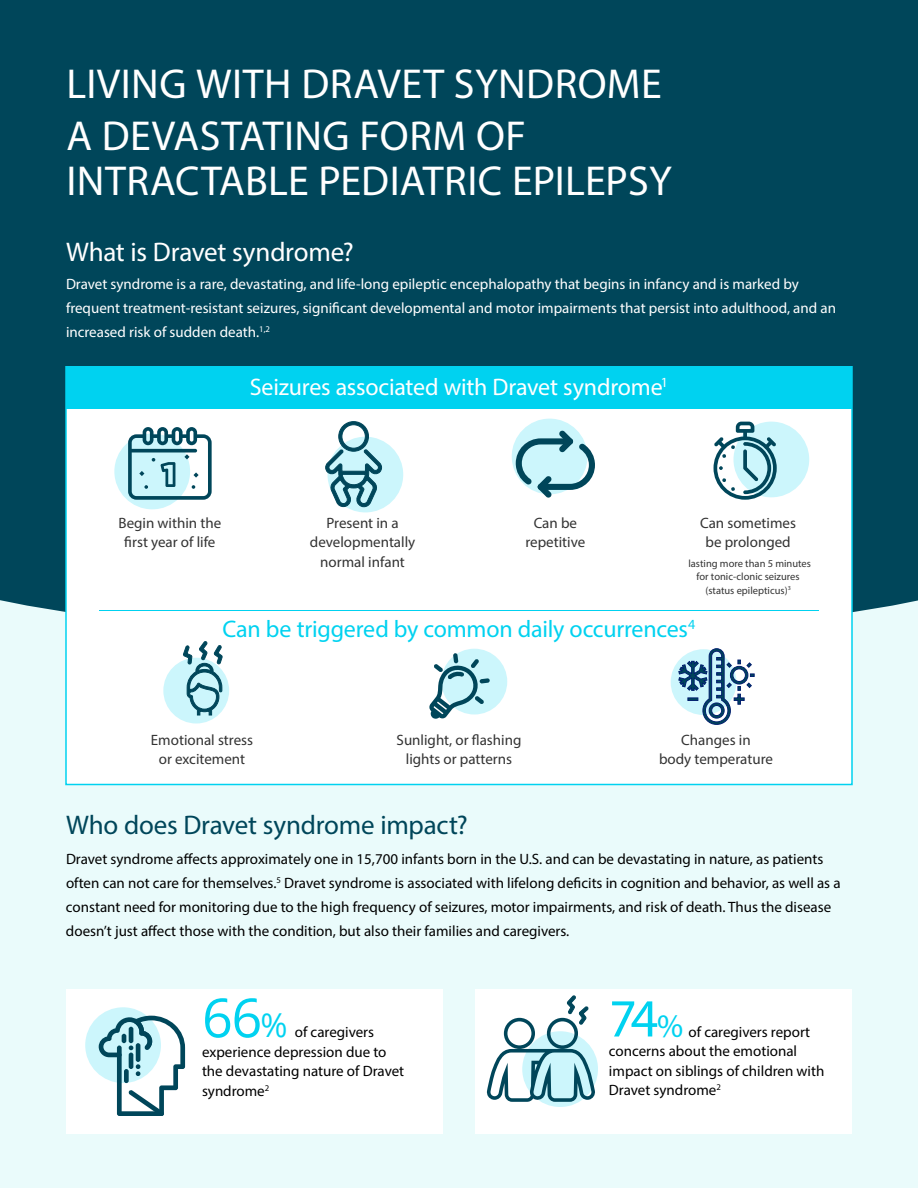
<style>
.page{position:relative;width:918px;height:1188px;background:#fff}
.page>*{position:absolute;margin:0;border:0;box-sizing:border-box;transform-origin:0 0}
.t1{font:42px/52.5px "Myriad Pro";letter-spacing:.01em;color:#fff}
.t2{font:27px "Myriad Pro";letter-spacing:-.01em;color:#00465a}
.t3{font:27px "Myriad Pro";letter-spacing:-.01em;color:#fff}
.t4{font:24px "Myriad Pro";letter-spacing:-.01em;color:#00d2f0}
.t5{font:24px "Myriad Pro";letter-spacing:-.01em;color:#fff}
.t6{font:15px/19.5px "Myriad Pro";color:#000}
.t7{font:15px/24px "Myriad Pro";color:#fff}
.t8{font:15px/19.5px "Myriad Pro";color:#333;text-align:center}
.t9{font:10.5px/13.5px "Myriad Pro";color:#333;text-align:center}
.s1{font-family:"Open Sans";font-size:54px;color:#00d2f0}
.s2{font-family:"Open Sans";font-size:33px;color:#00d2f0}
.s3{font-size:54px;color:#00d2f0}
.s4{font-size:33px;color:#00d2f0}
</style>
<div class="page">
<div style="left:0;top:382px;width:918px;height:806px;background:#eafbfb"></div>
<div style="left:0;top:0;width:918px;height:564px;background:#00465a"></div>
<svg style="left:0;top:564px;width:918px;height:48px;background:#1b5b6c"></svg>
<div style="left:65px;top:366px;width:788px;height:419px;background:#fff;border:2px solid #00d2f0"></div>
<div style="left:66px;top:989px;width:376px;height:145px;background:#fff"></div>
<div style="left:476px;top:989px;width:376px;height:145px;background:#fff"></div>
<div style="left:66px;top:366px;width:786px;height:43px;background:#00d2f0"></div>
<hr style="left:99px;top:610px;width:720px;height:1px;background:#00d2f0">
<div style="left:85px;top:1007px;width:76px;height:76px;background:#ccf6fc;border-radius:50%"></div>
<div style="left:114px;top:434px;width:76px;height:75px;background:#ccf6fc;border-radius:50%"></div>
<div style="left:328px;top:437px;width:75px;height:75px;background:#ccf6fc;border-radius:50%"></div>
<div style="left:163px;top:658px;width:66px;height:66px;background:#ccf6fc;border-radius:50%"></div>
<div style="left:441px;top:649px;width:66px;height:66px;background:#ccf6fc;border-radius:50%"></div>
<div style="left:671px;top:649px;width:66px;height:66px;background:#ccf6fc;border-radius:50%"></div>
<div style="left:512px;top:419px;width:75px;height:75px;background:#ccf6fc;border-radius:50%"></div>
<div style="left:734px;top:422px;width:75px;height:75px;background:#ccf6fc;border-radius:50%"></div>
<div style="left:522px;top:1031px;width:76px;height:76px;background:#ccf6fc;border-radius:50%"></div>
<svg style="left:99px;top:1016px;width:86px;height:100px"></svg>
<svg style="left:325px;top:421px;width:57px;height:87px"></svg>
<svg style="left:128px;top:427px;width:84px;height:73px"></svg>
<svg style="left:516px;top:430px;width:79px;height:68px"></svg>
<svg style="left:714px;top:422px;width:63px;height:78px"></svg>
<svg style="left:182px;top:641px;width:41px;height:75px"></svg>
<svg style="left:429px;top:653px;width:61px;height:66px"></svg>
<svg style="left:678px;top:648px;width:76px;height:77px"></svg>
<svg style="left:487px;top:995px;width:109px;height:107px"></svg>
<h1 class="t1" style="left:66px;top:57px;width:597px">LIVING WITH DRAVET SYNDROME<br>A DEVASTATING FORM OF</h1>
<h1 class="t1" style="left:66px;top:154px;width:607px">INTRACTABLE PEDIATRIC EPILEPSY</h1>
<h2 class="t3" style="left:66px;top:235px;width:289px">What is Dravet syndrome?</h2>
<p class="t7" style="left:66px;top:272px;width:772px">Dravet syndrome is a rare, devastating, and life-long epileptic encephalopathy that begins in infancy and is marked by frequent treatment-resistant seizures, significant developmental and motor impairments that persist into adulthood, and an increased risk of sudden death.<sup>1,2</sup></p>
<h3 class="t5" style="left:250px;top:372px;width:420px">Seizures associated with Dravet syndrome<sup>1</sup></h3>
<p class="t8" style="left:119px;top:513px;width:104px">Begin within the first year of life</p>
<p class="t8" style="left:310px;top:513px;width:107px">Present in a developmentally normal infant</p>
<p class="t8" style="left:525px;top:513px;width:61px">Can be repetitive</p>
<p class="t8" style="left:700px;top:513px;width:97px">Can sometimes be prolonged</p>
<p class="t9" style="left:688px;top:556px;width:124px">lasting more than 5 minutes for tonic-clonic seizures (status epilepticus)<sup>3</sup></p>
<h3 class="t4" style="left:223px;top:614px;width:474px">Can be triggered by common daily occurrences<sup>4</sup></h3>
<p class="t8" style="left:151px;top:730px;width:104px">Emotional stress or excitement</p>
<p class="t8" style="left:397px;top:730px;width:126px">Sunlight, or flashing lights or patterns</p>
<p class="t8" style="left:659px;top:730px;width:115px">Changes in<br>body temperature</p>
<h2 class="t2" style="left:66px;top:809px;width:403px">Who does Dravet syndrome impact?</h2>
<p class="t6" style="left:66px;top:847px;width:776px;line-height:24px">Dravet syndrome affects approximately one in 15,700 infants born in the U.S. and can be devastating in nature, as patients often can not care for themselves.<sup>5</sup> Dravet syndrome is associated with lifelong deficits in cognition and behavior, as well as a constant need for monitoring due to the high frequency of seizures, motor impairments, and risk of death. Thus the disease doesn’t just affect those with the condition, but also their families and caregivers.</p>
<p class="t6" style="left:202px;top:1022px;width:204px"><span class="s1">66</span><span class="s2">%</span> of caregivers experience depression due to the devastating nature of Dravet syndrome<sup>2</sup></p>
<p class="t6" style="left:609px;top:1021px;width:217px"><span class="s3">74</span><span class="s4">%</span> of caregivers report concerns about the emotional impact on siblings of children with<br>Dravet syndrome<sup>2</sup></p>
</div>
